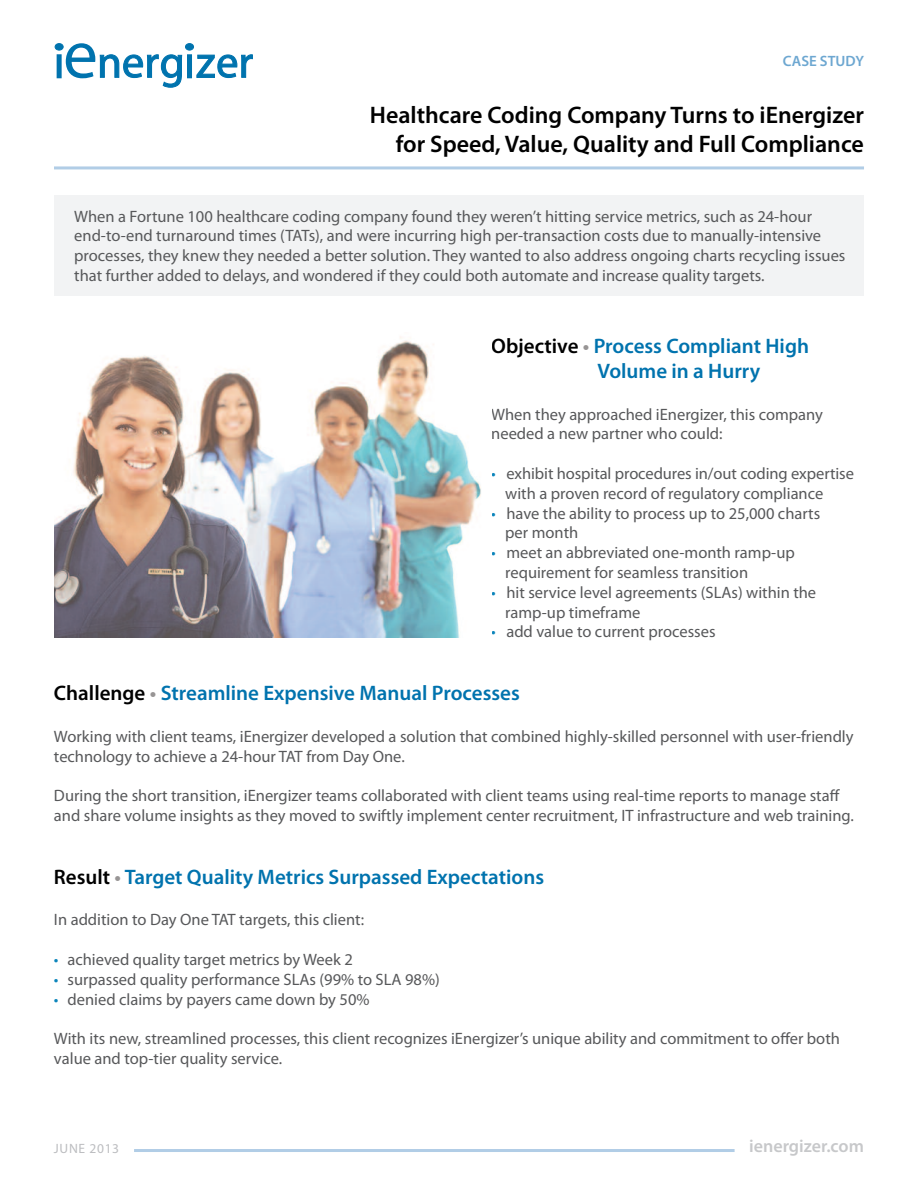
<style>
.page{position:relative;width:918px;height:1188px;background:#fff}
.page>*{position:absolute;margin:0;border:0;box-sizing:border-box;transform-origin:0 0}
.t1{font:600 24px/28.8px "Myriad Pro";color:#010101;text-align:right}
.t2{font:600 21px/25.2px "Myriad Pro";color:#0073ae}
.t3{font:600 18px "Myriad Pro";color:#c7c8ca}
.t4{font:16.5px/19.8px "Myriad Pro";color:#57585a}
.t5{font:600 15px "Myriad Pro";color:#6da7d1}
.t6{font:13.5px "Myriad Pro";letter-spacing:.05em;color:#bcbdc0}
.s1{color:#010101}
.s2{color:#989595}
.s3{color:#0c85bb}
</style>
<div class="page">
<div style="left:54px;top:195px;width:810px;height:100px;background:#f2f3f4"></div>
<hr style="left:54px;top:166px;width:810px;height:3px;background:#b1cde6">
<svg style="left:66px;top:43px;width:117px;height:45px"></svg>
<svg style="left:196px;top:54px;width:57px;height:25px"></svg>
<hr style="left:57px;top:55px;width:4px;height:23px;background:#0073ae">
<div style="left:57px;top:54px;width:5px;height:24px;border:1px solid #0073ae"></div>
<div style="left:55px;top:44px;width:8px;height:6px;background:#0073ae;border-radius:50%"></div>
<div style="left:55px;top:43px;width:8px;height:7px;border:1px solid #0073ae;border-radius:50%"></div>
<hr style="left:188px;top:55px;width:3px;height:23px;background:#0073ae">
<div style="left:187px;top:54px;width:5px;height:24px;border:1px solid #0073ae"></div>
<div style="left:185px;top:44px;width:9px;height:6px;background:#0073ae;border-radius:50%"></div>
<div style="left:185px;top:43px;width:9px;height:7px;border:1px solid #0073ae;border-radius:50%"></div>
<hr style="left:134px;top:1149px;width:601px;height:3px;background:#b1cde6">
<img style="left:54px;top:336px;width:427px;height:302px">
<p class="t5" style="left:783px;top:55px;width:83px">CASE STUDY</p>
<h1 class="t1" style="left:370px;top:102px;width:496px">Healthcare Coding Company Turns to iEnergizer for Speed, Value, Quality and Full Compliance</h1>
<p class="t4" style="left:74px;top:208px;width:773px">When a Fortune 100 healthcare coding company found they weren’t hitting service metrics, such as 24-hour end-to-end turnaround times (TATs), and were incurring high per-transaction costs due to manually-intensive processes, they knew they needed a better solution. They wanted to also address ongoing charts recycling issues that further added to delays, and wondered if they could both automate and increase quality targets.</p>
<p class="t2" style="left:598px;top:335px;width:213px;text-indent:-106px"><span class="s1">Objective</span> <span class="s2">•</span> Process Compliant High<br>Volume in a Hurry</p>
<p class="t4" style="left:491px;top:405px;width:333px">When they approached iEnergizer, this company needed a new partner who could:</p>
<p class="t4" style="left:505px;top:465px;width:350px;text-indent:-14px"><span class="s3">•</span> exhibit hospital procedures in/out coding expertise with a proven record of regulatory compliance</p>
<p class="t4" style="left:505px;top:504px;width:317px;text-indent:-14px"><span class="s3">•</span> have the ability to process up to 25,000 charts per month</p>
<p class="t4" style="left:505px;top:544px;width:291px;text-indent:-14px"><span class="s3">•</span> meet an abbreviated one-month ramp-up requirement for seamless transition</p>
<p class="t4" style="left:505px;top:584px;width:312px;text-indent:-14px"><span class="s3">•</span> hit service level agreements (SLAs) within the ramp-up timeframe</p>
<p class="t4" style="left:491px;top:623px;width:226px"><span class="s3">•</span> add value to current processes</p>
<p class="t2" style="left:54px;top:682px;width:467px"><span class="s1">Challenge</span> <span class="s2">•</span> Streamline Expensive Manual Processes</p>
<p class="t4" style="left:54px;top:728px;width:801px">Working with client teams, iEnergizer developed a solution that combined highly-skilled personnel with user-friendly technology to achieve a 24-hour TAT from Day One.</p>
<p class="t4" style="left:54px;top:787px;width:802px">During the short transition, iEnergizer teams collaborated with client teams using real-time reports to manage staff and share volume insights as they moved to swiftly implement center recruitment, IT infrastructure and web training.</p>
<p class="t2" style="left:54px;top:866px;width:492px"><span class="s1">Result</span> <span class="s2">•</span> Target Quality Metrics Surpassed Expectations</p>
<p class="t4" style="left:54px;top:911px;width:312px">In addition to Day One TAT targets, this client:</p>
<p class="t4" style="left:54px;top:951px;width:300px"><span class="s3">•</span> achieved quality target metrics by Week 2</p>
<p class="t4" style="left:54px;top:971px;width:387px"><span class="s3">•</span> surpassed quality performance SLAs (99% to SLA 98%)</p>
<p class="t4" style="left:54px;top:990px;width:317px"><span class="s3">•</span> denied claims by payers came down by 50%</p>
<p class="t4" style="left:54px;top:1030px;width:788px">With its new, streamlined processes, this client recognizes iEnergizer’s unique ability and commitment to offer both value and top-tier quality service.</p>
<p class="t6" style="left:54px;top:1143px;width:67px">JUNE 2013</p>
<p class="t3" style="left:749px;top:1139px;width:116px">ienergizer.com</p>
</div>
